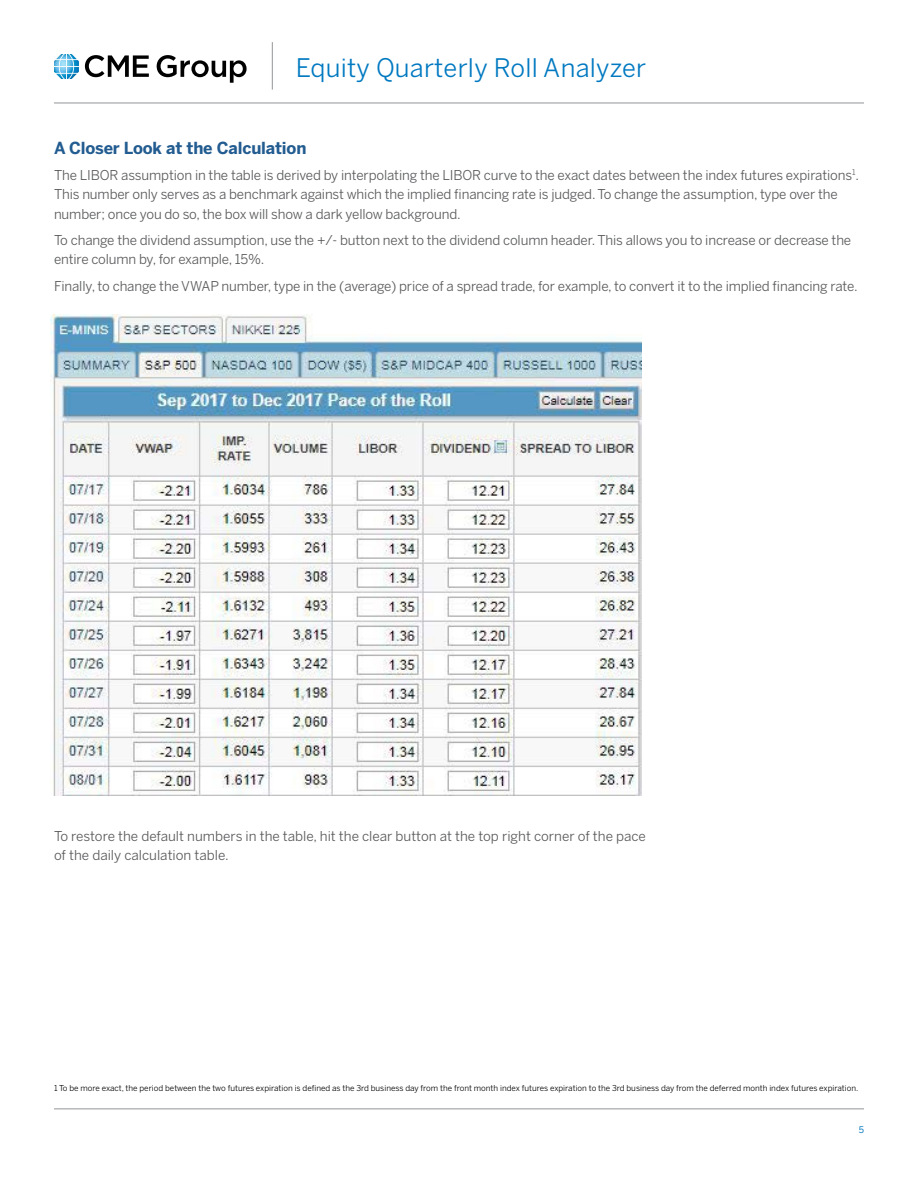
<style>
.page{position:relative;width:918px;height:1188px;background:#fff}
.page>*{position:absolute;margin:0;border:0;box-sizing:border-box;transform-origin:0 0}
.t1{font:25.35px "Benton Sans";letter-spacing:.01em;color:#0079c1}
.t2{font:700 16.5px "Benton Sans";letter-spacing:-.01em;color:#225c90}
.t3{font:13.5px/19.5px "Benton Sans";letter-spacing:-.01em;color:#58595b}
.t4{font:9px "Benton Sans";color:#0079c1}
.t5{font:8.1px "Benton Sans";color:#000}
</style>
<div class="page">
<svg style="left:85px;top:55px;width:64px;height:22px"></svg>
<svg style="left:157px;top:55px;width:90px;height:28px"></svg>
<img style="left:54px;top:54px;width:25px;height:25px">
<hr style="left:272px;top:42px;width:1px;height:48px;background:#939598">
<hr style="left:54px;top:103px;width:810px;height:1px;background:#939598">
<hr style="left:54px;top:1108px;width:810px;height:1px;background:#939598">
<img style="left:51px;top:314px;width:590px;height:481px">
<h1 class="t1" style="left:296px;top:53px;width:352px">Equity Quarterly Roll Analyzer</h1>
<p class="t2" style="left:54px;top:138px;width:254px">A Closer Look at the Calculation</p>
<p class="t3" style="left:54px;top:165px;width:806px">The LIBOR assumption in the table is derived by interpolating the LIBOR curve to the exact dates between the index futures expirations<sup>1</sup>.<br>This number only serves as a benchmark against which the implied financing rate is judged. To change the assumption, type over the number; once you do so, the box will show a dark yellow background.</p>
<p class="t3" style="left:54px;top:230px;width:799px">To change the dividend assumption, use the +/- button next to the dividend column header. This allows you to increase or decrease the entire column by, for example, 15%.</p>
<p class="t3" style="left:54px;top:276px;width:805px">Finally, to change the VWAP number, type in the (average) price of a spread trade, for example, to convert it to the implied financing rate.</p>
<p class="t3" style="left:54px;top:826px;width:593px">To restore the default numbers in the table, hit the clear button at the top right corner of the pace of the daily calculation table.</p>
<p class="t5" style="left:54px;top:1083px;width:806px">1 To be more exact, the period between the two futures expiration is defined as the 3rd business day from the front month index futures expiration to the 3rd business day from the deferred month index futures expiration.</p>
<p class="t4" style="left:859px;top:1124px;width:7px">5</p>
</div>
